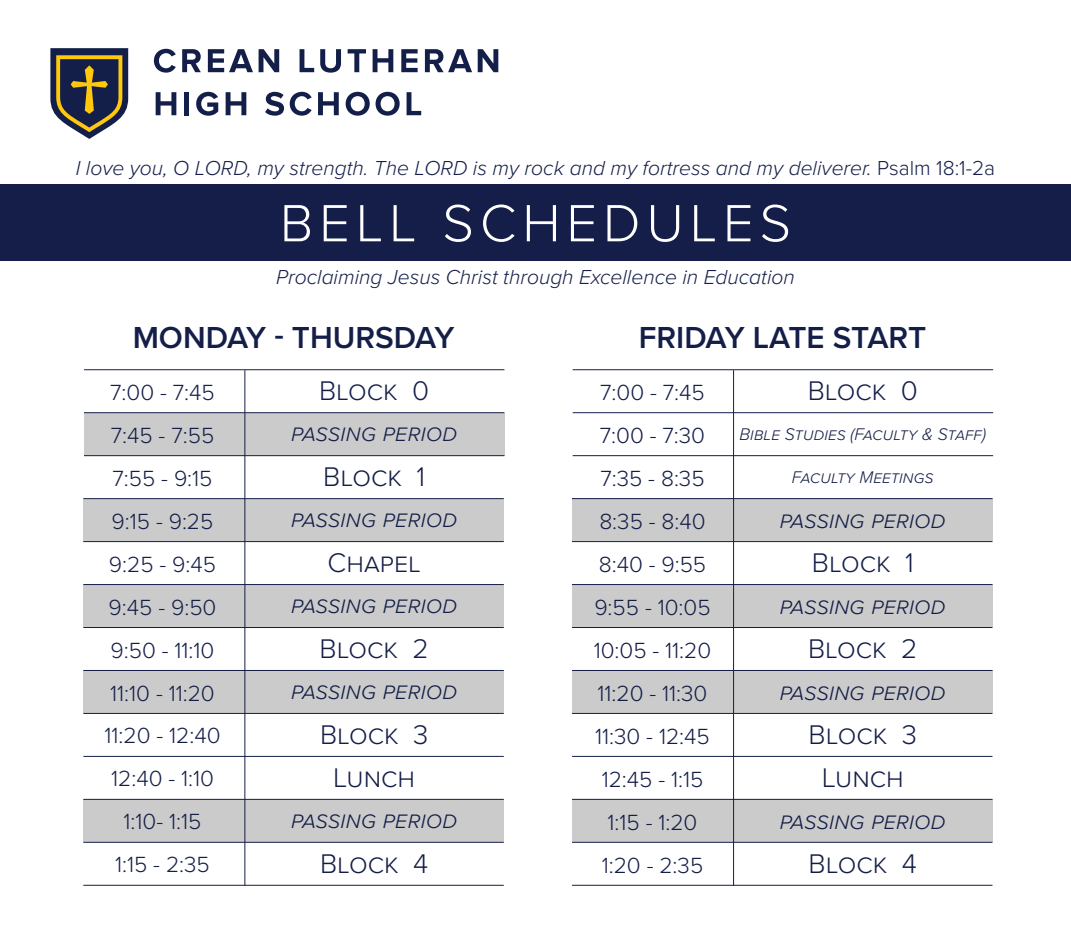
<style>
.page{position:relative;width:1071px;height:945px;background:#fff}
.page>*{position:absolute;margin:0;border:0;box-sizing:border-box;transform-origin:0 0}
.t1{font:300 54.25px "Proxima Nova";letter-spacing:.11em;color:#fff}
.t2{font:600 31.5px "Proxima Nova";color:#141e48}
.t3{font:300 28px "Proxima Nova";color:#131d46}
.t4{font:300 28px "Proxima Nova";color:#141e48}
.t5{font:italic 300 24.5px "Proxima Nova";color:#131d46}
.t6{font:italic 300 24.5px "Proxima Nova";color:#141e48}
.t7{font:300 22.75px "Proxima Nova";color:#131d46}
.t8{font:300 22.75px "Proxima Nova";color:#141e48}
.t9{font:italic 300 21px "Proxima Nova";color:#141e48}
.t10{font:italic 300 17.5px "Proxima Nova";color:#131d46}
.s1{font-style:normal}
</style>
<div class="page">
<div style="left:572px;top:499px;width:420px;height:42px;background:#cbcbcb"></div>
<div style="left:572px;top:584px;width:420px;height:43px;background:#cbcbcb"></div>
<div style="left:572px;top:671px;width:420px;height:42px;background:#cbcbcb"></div>
<div style="left:572px;top:799px;width:420px;height:43px;background:#cbcbcb"></div>
<div style="left:83px;top:499px;width:421px;height:43px;background:#cbcbcb"></div>
<div style="left:83px;top:584px;width:421px;height:43px;background:#cbcbcb"></div>
<div style="left:83px;top:671px;width:421px;height:42px;background:#cbcbcb"></div>
<div style="left:83px;top:799px;width:421px;height:43px;background:#cbcbcb"></div>
<div style="left:84px;top:413px;width:420px;height:43px;background:#cbcbcb"></div>
<hr style="left:84px;top:369px;width:420px;height:1px;background:#141e48">
<hr style="left:244px;top:370px;width:1px;height:516px;background:#141e48">
<hr style="left:84px;top:412px;width:420px;height:1px;background:#141e48">
<hr style="left:84px;top:455px;width:420px;height:1px;background:#141e48">
<hr style="left:83px;top:498px;width:421px;height:1px;background:#141e48">
<hr style="left:83px;top:541px;width:421px;height:1px;background:#141e48">
<hr style="left:83px;top:584px;width:421px;height:1px;background:#141e48">
<hr style="left:83px;top:627px;width:421px;height:1px;background:#141e48">
<hr style="left:83px;top:670px;width:421px;height:1px;background:#141e48">
<hr style="left:83px;top:713px;width:421px;height:1px;background:#141e48">
<hr style="left:83px;top:756px;width:421px;height:1px;background:#141e48">
<hr style="left:83px;top:799px;width:421px;height:1px;background:#141e48">
<hr style="left:83px;top:842px;width:421px;height:1px;background:#141e48">
<hr style="left:83px;top:885px;width:421px;height:1px;background:#141e48">
<hr style="left:573px;top:369px;width:420px;height:1px;background:#141e48">
<hr style="left:733px;top:370px;width:1px;height:516px;background:#141e48">
<hr style="left:573px;top:412px;width:420px;height:1px;background:#141e48">
<hr style="left:573px;top:455px;width:420px;height:1px;background:#141e48">
<hr style="left:572px;top:498px;width:420px;height:1px;background:#141e48">
<hr style="left:572px;top:541px;width:420px;height:1px;background:#141e48">
<hr style="left:572px;top:584px;width:420px;height:1px;background:#141e48">
<hr style="left:572px;top:627px;width:420px;height:1px;background:#141e48">
<hr style="left:572px;top:670px;width:420px;height:1px;background:#141e48">
<hr style="left:572px;top:713px;width:420px;height:1px;background:#141e48">
<hr style="left:572px;top:756px;width:420px;height:1px;background:#141e48">
<hr style="left:572px;top:799px;width:420px;height:1px;background:#141e48">
<hr style="left:572px;top:842px;width:420px;height:1px;background:#141e48">
<hr style="left:572px;top:885px;width:420px;height:1px;background:#141e48">
<svg style="left:156px;top:92px;width:20px;height:23px"></svg>
<div style="left:184px;top:92px;width:5px;height:23px;background:#141f49"></div>
<svg style="left:196px;top:92px;width:22px;height:24px"></svg>
<svg style="left:226px;top:92px;width:20px;height:23px"></svg>
<svg style="left:265px;top:92px;width:19px;height:24px"></svg>
<svg style="left:290px;top:92px;width:22px;height:24px"></svg>
<svg style="left:318px;top:92px;width:21px;height:23px"></svg>
<svg style="left:346px;top:92px;width:24px;height:24px"></svg>
<svg style="left:376px;top:92px;width:24px;height:24px"></svg>
<svg style="left:407px;top:92px;width:14px;height:23px"></svg>
<svg style="left:154px;top:49px;width:22px;height:24px"></svg>
<svg style="left:182px;top:49px;width:19px;height:23px"></svg>
<svg style="left:208px;top:49px;width:45px;height:23px"></svg>
<svg style="left:259px;top:49px;width:20px;height:23px"></svg>
<svg style="left:300px;top:49px;width:14px;height:23px"></svg>
<svg style="left:320px;top:49px;width:21px;height:24px"></svg>
<svg style="left:348px;top:49px;width:18px;height:23px"></svg>
<svg style="left:373px;top:49px;width:20px;height:23px"></svg>
<svg style="left:401px;top:49px;width:17px;height:23px"></svg>
<svg style="left:425px;top:49px;width:47px;height:23px"></svg>
<svg style="left:478px;top:49px;width:20px;height:23px"></svg>
<svg style="left:50px;top:48px;width:78px;height:91px;background:#656258"></svg>
<div style="left:0;top:184px;width:1071px;height:76px;background:#141e48"></div>
<p class="t9" style="left:76px;top:152px;width:921px">I love you, O LORD, my strength. The LORD is my rock and my fortress and my deliverer. <span class="s1">Psalm 18:1-2a</span></p>
<p class="t1" style="left:280px;top:183px;width:513px">BELL SCHEDULES</p>
<p class="t9" style="left:276px;top:261px;width:520px">Proclaiming Jesus Christ through Excellence in Education</p>
<p class="t2" style="left:133px;top:314px;width:323px">MONDAY - THURSDAY</p>
<p class="t8" style="left:110px;top:375px;width:106px">7:00 - 7:45</p>
<p class="t8" style="left:111px;top:418px;width:105px">7:45 - 7:55</p>
<p class="t8" style="left:113px;top:461px;width:102px">7:55 - 9:15</p>
<p class="t8" style="left:112px;top:504px;width:103px">9:15 - 9:25</p>
<p class="t8" style="left:109px;top:547px;width:109px">9:25 - 9:45</p>
<p class="t8" style="left:109px;top:590px;width:109px">9:45 - 9:50</p>
<p class="t8" style="left:111px;top:633px;width:105px">9:50 - 11:10</p>
<p class="t8" style="left:110px;top:676px;width:106px">11:10 - 11:20</p>
<p class="t8" style="left:105px;top:719px;width:118px">11:20 - 12:40</p>
<p class="t8" style="left:111px;top:762px;width:104px">12:40 - 1:10</p>
<p class="t8" style="left:124px;top:805px;width:79px">1:10- 1:15</p>
<p class="t8" style="left:115px;top:848px;width:96px">1:15 - 2:35</p>
<p class="t4" style="left:319px;top:370px;width:112px">Block 0</p>
<p class="t6" style="left:291px;top:415px;width:168px">passing period</p>
<p class="t3" style="left:323px;top:456px;width:103px">Block 1</p>
<p class="t5" style="left:291px;top:501px;width:168px">passing period</p>
<p class="t3" style="left:328px;top:542px;width:95px">Chapel</p>
<p class="t5" style="left:291px;top:587px;width:168px">passing period</p>
<p class="t3" style="left:319px;top:628px;width:111px">Block 2</p>
<p class="t5" style="left:291px;top:673px;width:168px">passing period</p>
<p class="t3" style="left:320px;top:714px;width:110px">Block 3</p>
<p class="t3" style="left:333px;top:757px;width:83px">Lunch</p>
<p class="t5" style="left:291px;top:802px;width:168px">passing period</p>
<p class="t3" style="left:320px;top:843px;width:110px">Block 4</p>
<p class="t2" style="left:639px;top:314px;width:289px">FRIDAY LATE START</p>
<p class="t7" style="left:600px;top:375px;width:106px">7:00 - 7:45</p>
<p class="t7" style="left:600px;top:418px;width:107px">7:00 - 7:30</p>
<p class="t7" style="left:600px;top:461px;width:106px">7:35 - 8:35</p>
<p class="t7" style="left:599px;top:504px;width:108px">8:35 - 8:40</p>
<p class="t7" style="left:599px;top:547px;width:109px">8:40 - 9:55</p>
<p class="t7" style="left:594px;top:590px;width:118px">9:55 - 10:05</p>
<p class="t7" style="left:594px;top:633px;width:119px">10:05 - 11:20</p>
<p class="t7" style="left:598px;top:676px;width:111px">11:20 - 11:30</p>
<p class="t7" style="left:595px;top:719px;width:116px">11:30 - 12:45</p>
<p class="t7" style="left:602px;top:762px;width:103px">12:45 - 1:15</p>
<p class="t7" style="left:608px;top:805px;width:91px">1:15 - 1:20</p>
<p class="t7" style="left:602px;top:848px;width:103px">1:20 - 2:35</p>
<p class="t3" style="left:808px;top:370px;width:112px">Block 0</p>
<p class="t10" style="left:740px;top:421px;width:248px">Bible Studies (Faculty &amp; Staff)</p>
<p class="t10" style="left:792px;top:464px;width:143px">Faculty Meetings</p>
<p class="t5" style="left:780px;top:501px;width:168px">passing period</p>
<p class="t3" style="left:812px;top:542px;width:103px">Block 1</p>
<p class="t5" style="left:780px;top:587px;width:168px">passing period</p>
<p class="t3" style="left:808px;top:628px;width:111px">Block 2</p>
<p class="t5" style="left:780px;top:673px;width:168px">passing period</p>
<p class="t3" style="left:809px;top:714px;width:110px">Block 3</p>
<p class="t3" style="left:822px;top:757px;width:83px">Lunch</p>
<p class="t5" style="left:780px;top:802px;width:168px">passing period</p>
<p class="t3" style="left:809px;top:843px;width:110px">Block 4</p>
</div>
